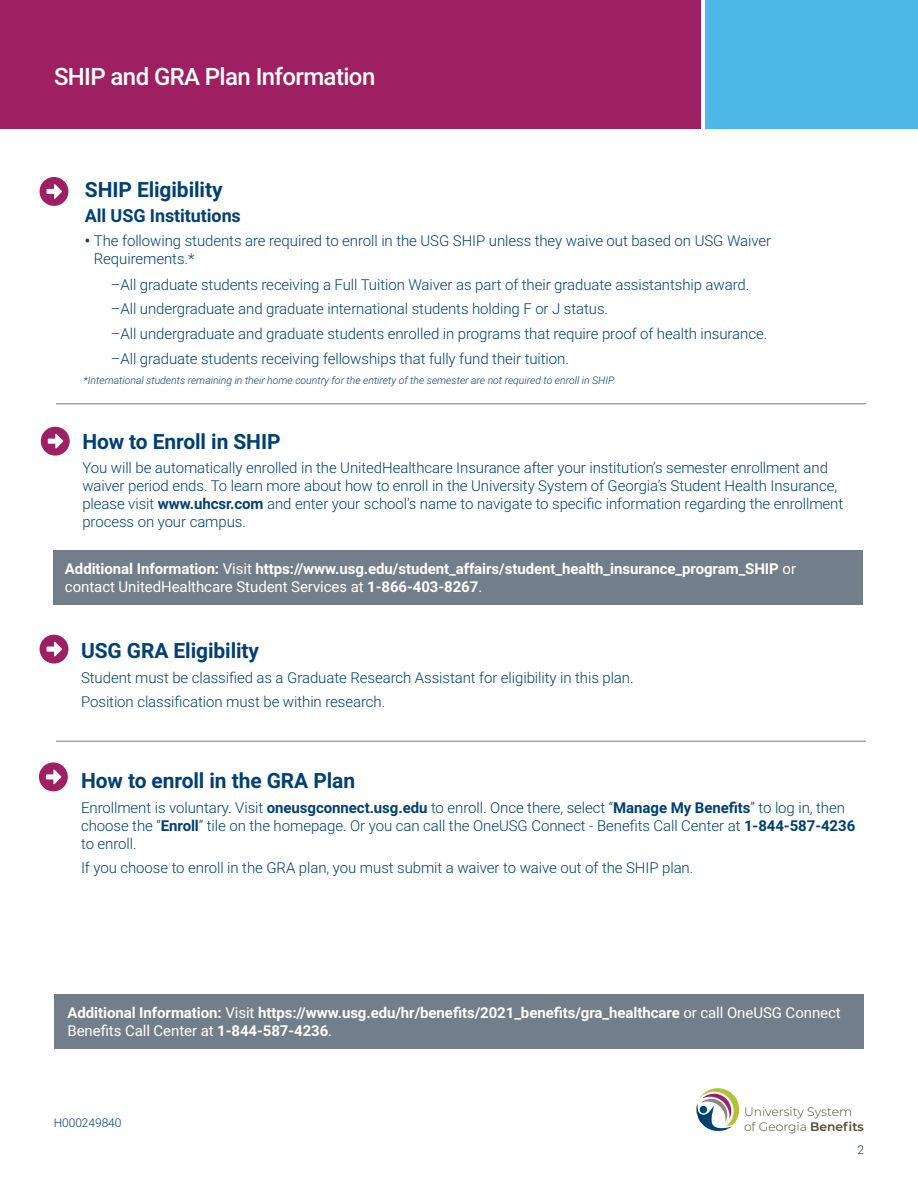
<style>
.page{position:relative;width:918px;height:1188px;background:#fff}
.page>*{position:absolute;margin:0;border:0;box-sizing:border-box;transform-origin:0 0}
.t1{font:500 24px "Roboto";letter-spacing:-.025em;color:#fff}
.t2{font:700 21px "Roboto";letter-spacing:-.005em;color:#014073}
.t3{font:700 18px "Roboto";letter-spacing:-.005em;color:#014073}
.t4{font:300 15px/18px "Roboto";letter-spacing:-.005em;color:#014073}
.t5{font:700 15px/18px "Roboto";letter-spacing:-.005em;color:#fff}
.t6{font:300 12.3px/14.9px "Montserrat";color:#4d4a35}
.t7{font:300 12px "Roboto";letter-spacing:-.005em;color:#014073}
.t8{font:italic 300 10.5px "Roboto";letter-spacing:-.005em;color:#014073}
.s1{font-weight:700}
.s2{font-weight:400}
.s3{font-weight:600}
</style>
<div class="page">
<div style="left:0;top:0;width:701px;height:129px;background:#9e1f62"></div>
<div style="left:53px;top:550px;width:810px;height:54px;background:#727f8a"></div>
<div style="left:54px;top:994px;width:810px;height:54px;background:#727f8a"></div>
<hr style="left:56px;top:403px;width:810px;height:1px;background:#727f8a">
<hr style="left:56px;top:741px;width:810px;height:1px;background:#727f8a">
<svg style="left:40px;top:177px;width:28px;height:29px"></svg>
<svg style="left:41px;top:427px;width:29px;height:29px"></svg>
<svg style="left:40px;top:635px;width:28px;height:29px"></svg>
<svg style="left:39px;top:762px;width:29px;height:29px"></svg>
<div style="left:705px;top:0;width:213px;height:129px;background:#4eb9e9"></div>
<svg style="left:696px;top:1088px;width:43px;height:43px"></svg>
<p class="t1" style="left:54px;top:60px;width:323px">SHIP and GRA Plan Information</p>
<p class="t2" style="left:85px;top:175px;width:139px">SHIP Eligibility</p>
<p class="t3" style="left:85px;top:203px;width:158px">All USG Institutions</p>
<p class="t4" style="left:94px;top:231px;width:679px;text-indent:-9px"><span class="s1">•</span> The following students are required to enroll in the USG SHIP unless they waive out based on USG Waiver<br>Requirements.*</p>
<p class="t4" style="left:111px;top:275px;width:640px">–All graduate students receiving a Full Tuition Waiver as part of their graduate assistantship award.</p>
<p class="t4" style="left:111px;top:300px;width:499px">–All undergraduate and graduate international students holding F or J status.</p>
<p class="t4" style="left:111px;top:324px;width:658px">–All undergraduate and graduate students enrolled in programs that require proof of health insurance.</p>
<p class="t4" style="left:111px;top:349px;width:460px">–All graduate students receiving fellowships that fully fund their tuition.</p>
<p class="t8" style="left:84px;top:373px;width:533px">*International students remaining in their home country for the entirety of the semester are not required to enroll in SHIP.</p>
<p class="t2" style="left:82px;top:426px;width:200px">How to Enroll in SHIP</p>
<p class="t4" style="left:82px;top:458px;width:762px">You will be automatically enrolled in the UnitedHealthcare Insurance after your institution’s semester enrollment and waiver period ends. To learn more about how to enroll in the University System of Georgia’s Student Health Insurance, please visit <span class="s1">www.uhcsr.com</span> and enter your school’s name to navigate to specific information regarding the enrollment process on your campus.</p>
<p class="t5" style="left:65px;top:560px;width:733px">Additional Information: <span class="s2">Visit</span> https://www.usg.edu/student_affairs/student_health_insurance_program_SHIP <span class="s2">or contact UnitedHealthcare Student Services at</span> 1-866-403-8267<span class="s2">.</span></p>
<p class="t2" style="left:81px;top:636px;width:180px">USG GRA Eligibility</p>
<p class="t4" style="left:81px;top:668px;width:554px">Student must be classified as a Graduate Research Assistant for eligibility in this plan.</p>
<p class="t4" style="left:81px;top:692px;width:306px">Position classification must be within research.</p>
<p class="t2" style="left:81px;top:766px;width:276px">How to enroll in the GRA Plan</p>
<p class="t4" style="left:81px;top:798px;width:776px">Enrollment is voluntary. Visit <span class="s1">oneusgconnect.usg.edu</span> to enroll. Once there, select “<span class="s1">Manage My Benefits</span>” to log in, then choose the “<span class="s1">Enroll</span>” tile on the homepage. Or you can call the OneUSG Connect - Benefits Call Center at <span class="s1">1-844-587-4236 </span>to enroll.</p>
<p class="t4" style="left:81px;top:859px;width:614px">If you choose to enroll in the GRA plan, you must submit a waiver to waive out of the SHIP plan.</p>
<p class="t5" style="left:67px;top:1003px;width:775px">Additional Information: <span class="s2">Visit</span> https://www.usg.edu/hr/benefits/2021_benefits/gra_healthcare <span class="s2">or call OneUSG Connect<br>Benefits Call Center at</span> 1-844-587-4236<span class="s2">.</span></p>
<p class="t7" style="left:54px;top:1114px;width:69px">H000249840</p>
<p class="t6" style="left:744px;top:1104px;width:121px">University System of Georgia <span class="s3">Benefits</span></p>
<p class="t7" style="left:857px;top:1141px;width:8px">2</p>
</div>
